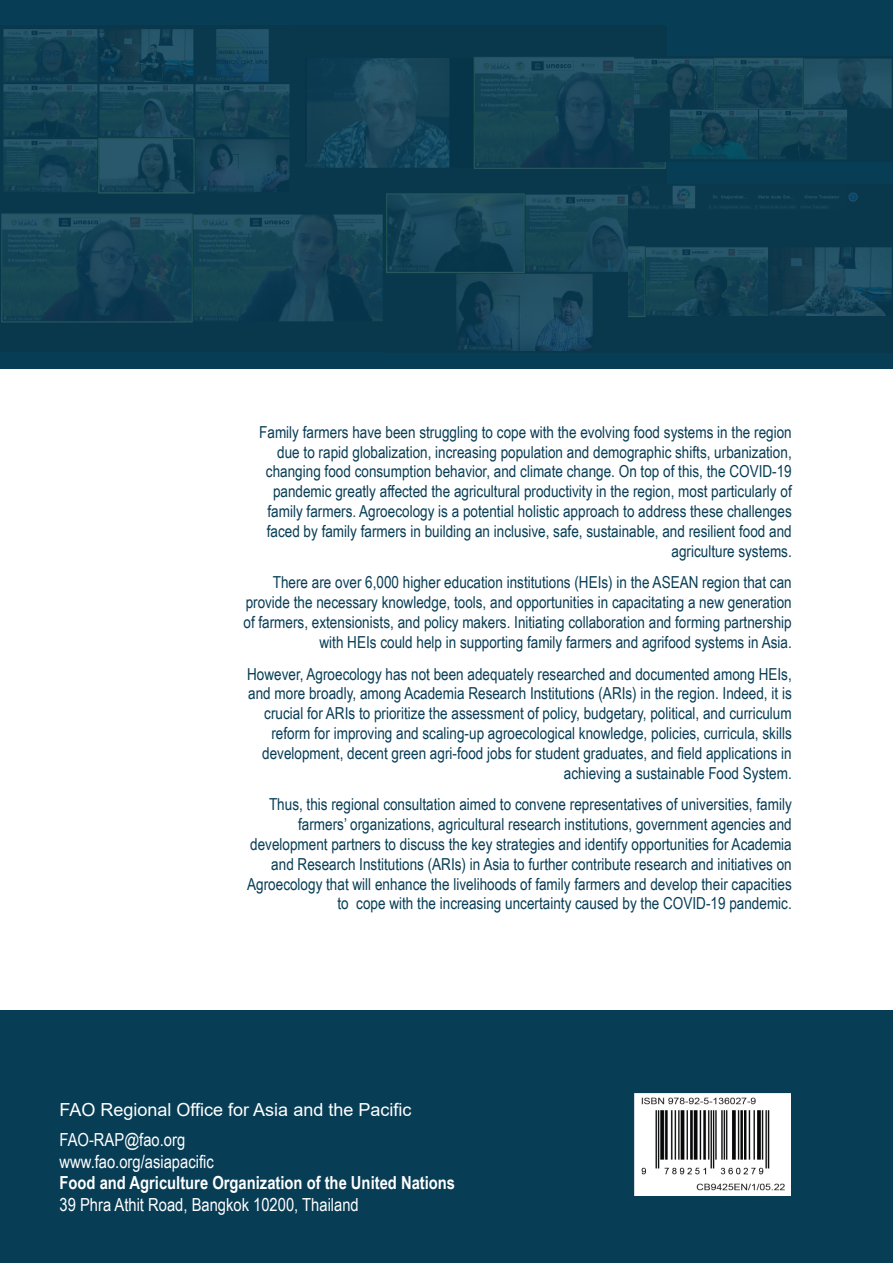
<style>
.page{position:relative;width:893px;height:1263px;background:#fff}
.page>*{position:absolute;margin:0;border:0;box-sizing:border-box;transform-origin:0 0}
.t1{font:18px/21.6px "Arial Narrow";color:#fff}
.t2{font:18px/30.6px "Arial";color:#fff}
.t3{font:16.5px/19.8px "Arial Narrow";color:#073d55;text-align:right}
.s1{font-family:"Arial Narrow"}
.s2{font-weight:700}
</style>
<div class="page">
<div style="left:0;top:0;width:893px;height:368px;background:#09384c"></div>
<div style="left:0;top:1011px;width:893px;height:252px;background:#073d55"></div>
<img style="left:1px;top:213px;width:382px;height:110px">
<img style="left:3px;top:29px;width:303px;height:165px">
<img style="left:306px;top:57px;width:360px;height:112px">
<img style="left:386px;top:193px;width:243px;height:158px">
<img style="left:629px;top:186px;width:263px;height:131px">
<img style="left:635px;top:57px;width:257px;height:105px">
<img style="left:635px;top:1093px;width:155px;height:102px">
<p class="t3" style="left:259px;top:421px;width:534px">Family farmers have been struggling to cope with the evolving food systems in the region due to rapid globalization, increasing population and demographic shifts, urbanization, changing food consumption behavior, and climate change. On top of this, the COVID-19 pandemic greatly affected the agricultural productivity in the region, most particularly of family farmers. Agroecology is a potential holistic approach to address these challenges faced by family farmers in building an inclusive, safe, sustainable, and resilient food and agriculture systems.</p>
<p class="t3" style="left:243px;top:572px;width:550px">There are over 6,000 higher education institutions (HEIs) in the ASEAN region that can provide the necessary knowledge, tools, and opportunities in capacitating a new generation of farmers, extensionists, and policy makers. Initiating collaboration and forming partnership with HEIs could help in supporting family farmers and agrifood systems in Asia.</p>
<p class="t3" style="left:247px;top:663px;width:546px">However, Agroecology has not been adequately researched and documented among HEIs, and more broadly, among Academia Research Institutions (ARIs) in the region. Indeed, it is crucial for ARIs to prioritize the assessment of policy, budgetary, political, and curriculum reform for improving and scaling-up agroecological knowledge, policies, curricula, skills development, decent green agri-food jobs for student graduates, and field applications in achieving a sustainable Food System.</p>
<p class="t3" style="left:247px;top:794px;width:546px">Thus, this regional consultation aimed to convene representatives of universities, family farmers’ organizations, agricultural research institutions, government agencies and development partners to discuss the key strategies and identify opportunities for Academia and Research Institutions (ARIs) in Asia to further contribute research and initiatives on Agroecology that will enhance the livelihoods of family farmers and develop their capacities to cope with the increasing uncertainty caused by the COVID-19 pandemic.</p>
<p class="t2" style="left:60px;top:1094px;width:353px">FAO Regional Office for Asia and the Pacific<br><span class="s1">FAO-RAP@fao.org</span></p>
<p class="t1" style="left:60px;top:1150px;width:397px">www.fao.org/asiapacific<br><span class="s2">Food and Agriculture Organization of the United Nations<br></span>39 Phra Athit Road, Bangkok 10200, Thailand</p>
</div>
